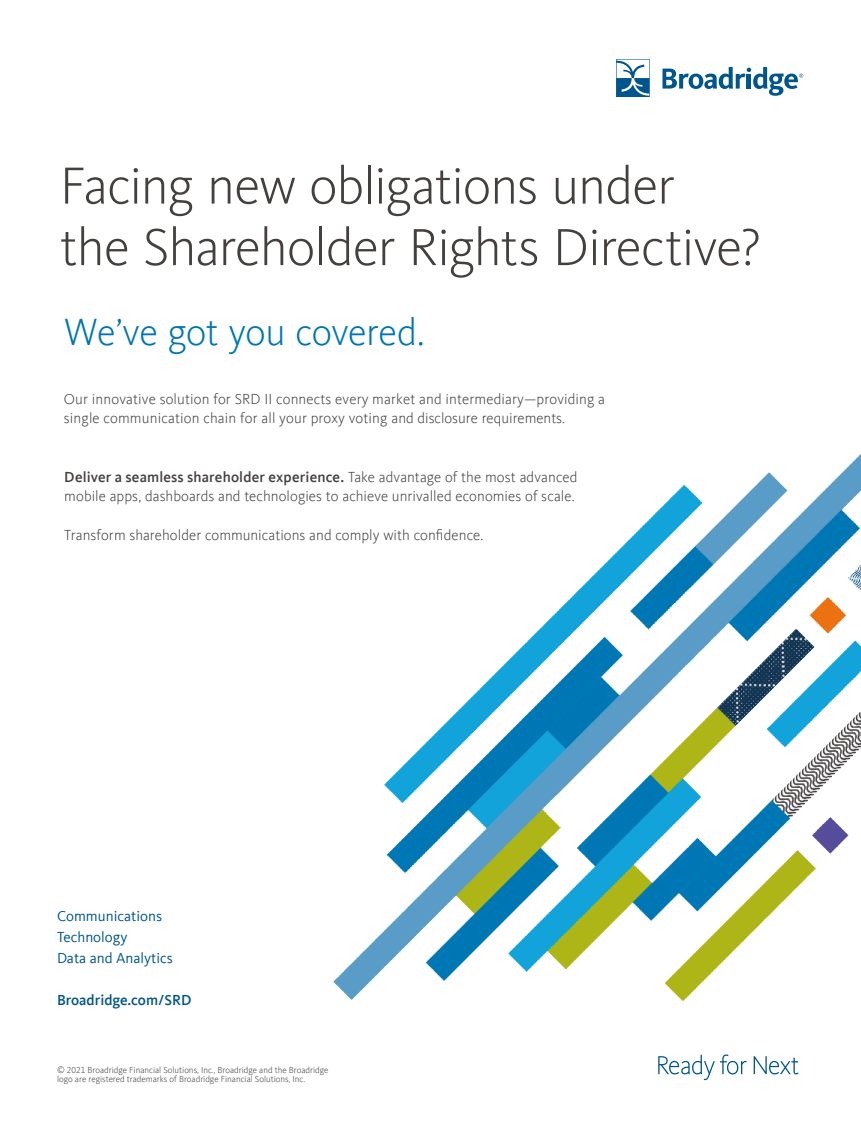
<style>
.page{position:relative;width:861px;height:1134px;background:#fff}
.page>*{position:absolute;margin:0;border:0;box-sizing:border-box;transform-origin:0 0}
.t1{font:300 54px/61.5px "Kievit Offc";letter-spacing:-.02em;color:#44403e}
.t2{font:300 39px "Kievit Offc";letter-spacing:-.01em;color:#0076b3}
.t3{font:300 15px/19.5px "Kievit Offc";letter-spacing:.01em;color:#44403e}
.t4{font:15px/21px "Kievit Offc";color:#00558d}
.t5{font:500 15px "Kievit Offc";color:#00558d}
.t6{font:300 9px/9px "Kievit Offc";color:#44403e}
.s1{font-weight:500}
</style>
<div class="page">
<img style="left:333px;top:454px;width:528px;height:621px">
<svg style="left:663px;top:67px;width:140px;height:29px"></svg>
<svg style="left:616px;top:59px;width:34px;height:38px"></svg>
<svg style="left:658px;top:1055px;width:89px;height:25px"></svg>
<svg style="left:754px;top:1056px;width:45px;height:18px"></svg>
<p class="t1" style="left:60px;top:156px;width:703px">Facing new obligations under<br>the Shareholder Rights Directive?</p>
<p class="t2" style="left:64px;top:310px;width:362px">We’ve got you covered.</p>
<p class="t3" style="left:64px;top:389px;width:543px">Our innovative solution for SRD II connects every market and intermediary—providing a single communication chain for all your proxy voting and disclosure requirements.</p>
<p class="t3" style="left:64px;top:467px;width:515px"><span class="s1">Deliver a seamless shareholder experience.</span> Take advantage of the most advanced mobile apps, dashboards and technologies to achieve unrivalled economies of scale.</p>
<p class="t3" style="left:64px;top:526px;width:421px">Transform shareholder communications and comply with confidence.</p>
<p class="t4" style="left:57px;top:906px;width:118px">Communications<br>Technology<br>Data and Analytics</p>
<p class="t5" style="left:57px;top:991px;width:136px">Broadridge.com/SRD</p>
<p class="t6" style="left:57px;top:1065px;width:273px">© 2021 Broadridge Financial Solutions, Inc., Broadridge and the Broadridge logo are registered trademarks of Broadridge Financial Solutions, Inc.</p>
</div>
